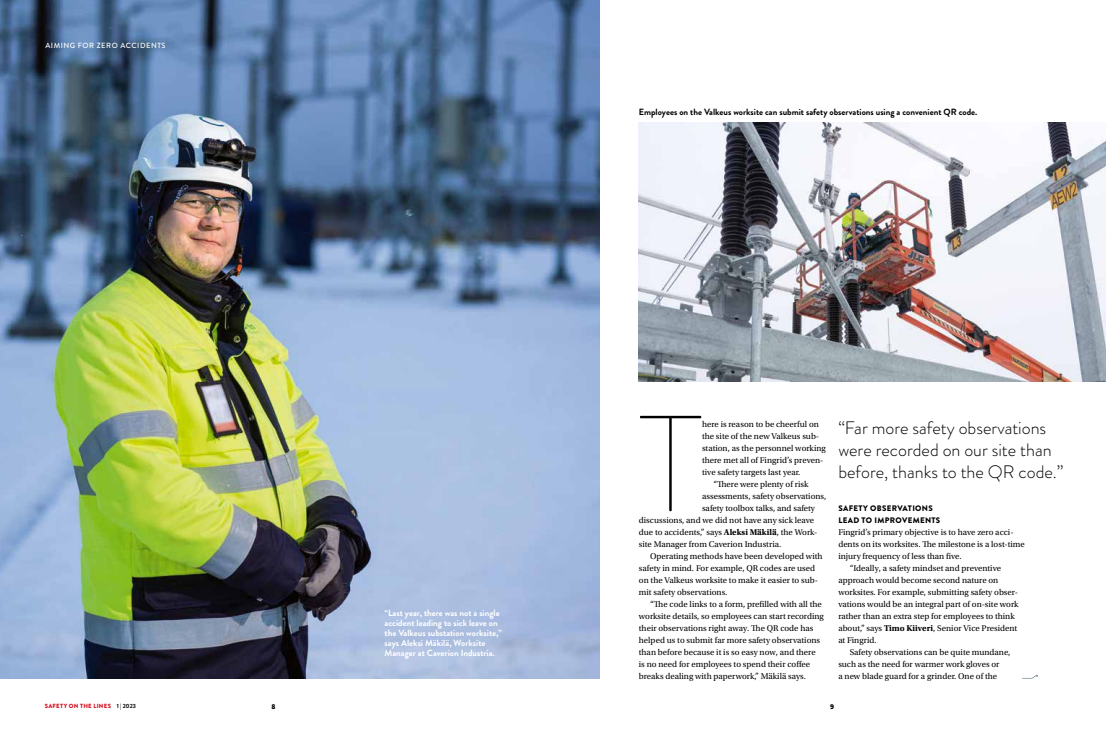
<style>
.page{position:relative;width:1106px;height:738px;background:#fff}
.page>*{position:absolute;margin:0;border:0;box-sizing:border-box;transform-origin:0 0}
.t1{font:100 136.1px "Brandon Grotesque";color:#000}
.t2{font:300 18px/22px "Brandon Grotesque";color:#000}
.t3{font:700 9px/10px "Brandon Grotesque";color:#fff}
.t4{font:700 9px "Brandon Grotesque";color:#000}
.t5{font:8.8px "Utopia Std";color:#000}
.t6{font:900 8px/12px "Brandon Grotesque";letter-spacing:.04em;color:#000}
.t7{font:500 7.5px "Brandon Grotesque";letter-spacing:.07em;color:#fff}
.t8{font:900 7.5px "Source Sans Pro";color:#000}
.t9{font:900 6px "Brandon Grotesque";letter-spacing:.045em;color:#d50c1b}
.s1{font-weight:700;color:#000}
.s2{font-weight:700}
</style>
<div class="page">
<img style="left:0;top:0;width:600px;height:678px">
<img style="left:639px;top:123px;width:467px;height:258px">
<p class="t7" style="left:45px;top:40px;width:122px">AIMING FOR ZERO ACCIDENTS</p>
<p class="t4" style="left:639px;top:106px;width:340px">Employees on the Valkeus worksite can submit safety observations using a convenient QR code.</p>
<p class="t9" style="left:45px;top:701px;width:93px">SAFETY ON THE LINES <span class="s1">1 | 2023</span></p>
<p class="t3" style="left:384px;top:607px;width:119px">“Last year, there was not a single accident leading to sick leave on the Valkeus substation worksite,” says Aleksi Mäkilä, Worksite<br>Manager at Caverion Industria.</p>
<h1 class="t1" style="left:639px;top:371px;width:64px">T</h1>
<p class="t5" style="left:702px;top:419px;width:118px">here is reason to be cheerful on</p>
<p class="t5" style="left:702px;top:431px;width:119px">the site of the new Valkeus sub-</p>
<p class="t5" style="left:702px;top:443px;width:125px">station, as the personnel working</p>
<p class="t5" style="left:702px;top:455px;width:123px">there met all of Fingrid’s preven-</p>
<p class="t5" style="left:702px;top:467px;width:100px">tive safety targets last year.</p>
<p class="t5" style="left:713px;top:479px;width:96px">“There were plenty of risk</p>
<p class="t5" style="left:702px;top:491px;width:126px">assessments, safety observations,</p>
<p class="t5" style="left:702px;top:503px;width:115px">safety toolbox talks, and safety</p>
<p class="t5" style="left:639px;top:515px;width:177px">discussions, and we did not have any sick leave</p>
<p class="t5" style="left:639px;top:527px;width:180px">due to accidents,” says <span class="s2">Aleksi Mäkilä</span>, the Work-</p>
<p class="t5" style="left:639px;top:539px;width:144px">site Manager from Caverion Industria.</p>
<p class="t5" style="left:650px;top:551px;width:174px">Operating methods have been developed with</p>
<p class="t5" style="left:639px;top:563px;width:178px">safety in mind. For example, QR codes are used</p>
<p class="t5" style="left:639px;top:575px;width:180px">on the Valkeus worksite to make it easier to sub-</p>
<p class="t5" style="left:639px;top:587px;width:90px">mit safety observations.</p>
<p class="t5" style="left:650px;top:599px;width:173px">“The code links to a form, prefilled with all the</p>
<p class="t5" style="left:639px;top:611px;width:186px">worksite details, so employees can start recording</p>
<p class="t5" style="left:639px;top:623px;width:176px">their observations right away. The QR code has</p>
<p class="t5" style="left:639px;top:635px;width:183px">helped us to submit far more safety observations</p>
<p class="t5" style="left:639px;top:647px;width:178px">than before because it is so easy now, and there</p>
<p class="t5" style="left:639px;top:659px;width:173px">is no need for employees to spend their coffee</p>
<p class="t5" style="left:639px;top:671px;width:169px">breaks dealing with paperwork,” Mäkilä says.</p>
<h2 class="t2" style="left:838px;top:416px;width:227px">“Far more safety observations were recorded on our site than before, thanks to the QR code.”</h2>
<p class="t6" style="left:838px;top:502px;width:103px">SAFETY OBSERVATIONS<br>LEAD TO IMPROVEMENTS</p>
<p class="t5" style="left:838px;top:527px;width:177px">Fingrid’s primary objective is to have zero acci-</p>
<p class="t5" style="left:838px;top:539px;width:188px">dents on its worksites. The milestone is a lost-time</p>
<p class="t5" style="left:838px;top:551px;width:125px">injury frequency of less than five.</p>
<p class="t5" style="left:849px;top:563px;width:153px">“Ideally, a safety mindset and preventive</p>
<p class="t5" style="left:838px;top:575px;width:162px">approach would become second nature on</p>
<p class="t5" style="left:838px;top:587px;width:181px">worksites. For example, submitting safety obser-</p>
<p class="t5" style="left:838px;top:599px;width:182px">vations would be an integral part of on-site work</p>
<p class="t5" style="left:838px;top:611px;width:178px">rather than an extra step for employees to think</p>
<p class="t5" style="left:838px;top:623px;width:180px">about,” says <span class="s2">Timo Kiiveri</span>, Senior Vice President</p>
<p class="t5" style="left:838px;top:635px;width:40px">at Fingrid.</p>
<p class="t5" style="left:849px;top:647px;width:162px">Safety observations can be quite mundane,</p>
<p class="t5" style="left:838px;top:659px;width:163px">such as the need for warmer work gloves or</p>
<p class="t5" style="left:838px;top:671px;width:160px">a new blade guard for a grinder. One of the</p>
<p class="t8" style="left:272px;top:700px;width:6px">8</p>
<p class="t8" style="left:830px;top:700px;width:6px">9</p>
</div>
